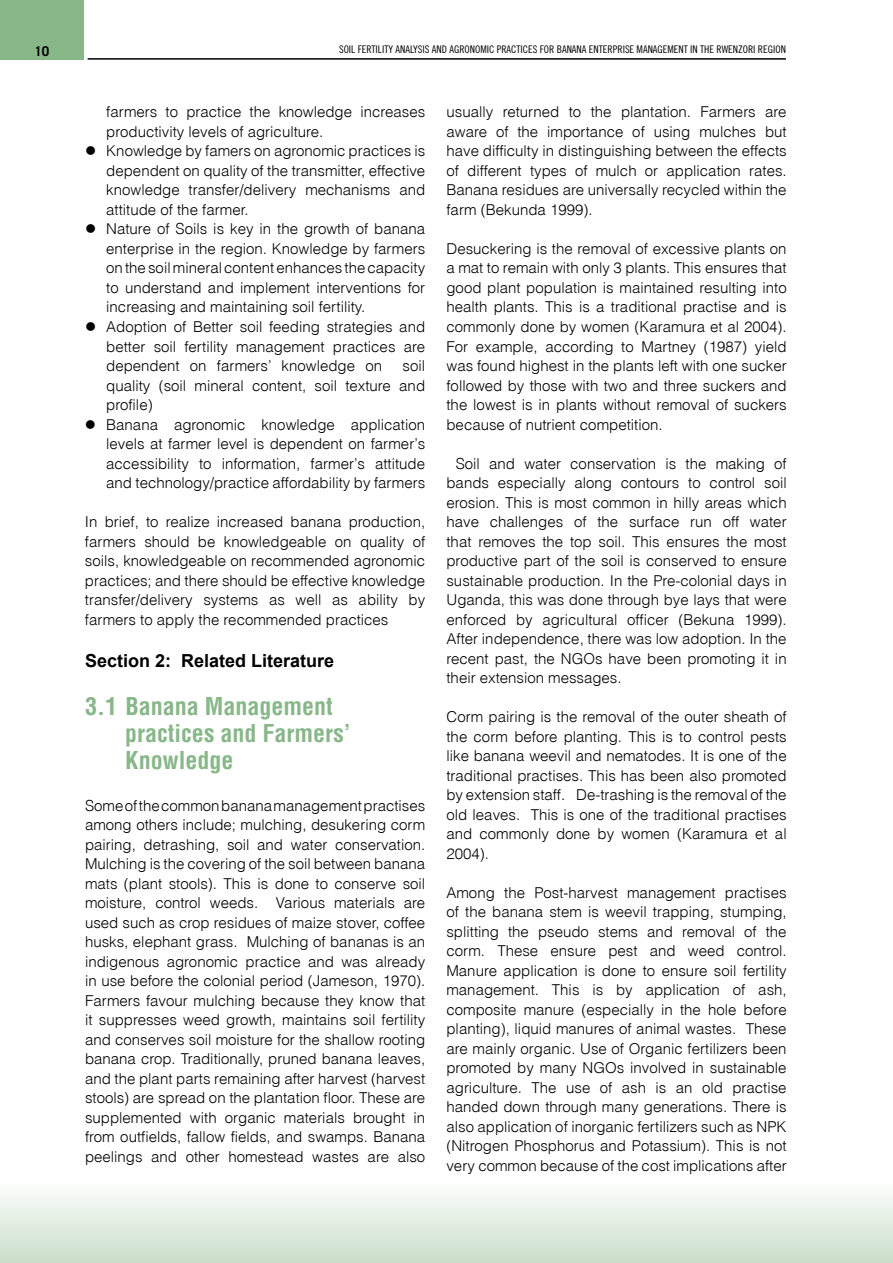
<style>
.page{position:relative;width:893px;height:1263px;background:#fff}
.page>*{position:absolute;margin:0;border:0;box-sizing:border-box;transform-origin:0 0}
.t1{font:24px/27px "Switzerland Condensed";color:#88b789}
.t2{font:700 18px "Arial";color:#000}
.t3{font:15px/19.5px "Switzerland Light Plain";color:#000;text-align:justify}
.t4{font:700 13.5px "Trade Gothic";color:#000}
.t5{font:10.5px "Trade Gothic Cond Eighteen";color:#000}
</style>
<div class="page">
<div style="left:0;top:0;width:84px;height:60px;background:#88b789"></div>
<div style="left:1px;top:1165px;width:891px;height:97px;background:linear-gradient(to bottom,#fff,#cadfcb)"></div>
<svg style="left:892px;top:1196px;width:1px;height:66px"></svg>
<hr style="left:88px;top:58px;width:698px;height:2px;background:#000">
<p class="t4" style="left:34px;top:43px;width:17px">10</p>
<p class="t5" style="left:339px;top:43px;width:448px">SOIL FERTILITY ANALYSIS AND AGRONOMIC PRACTICES FOR BANANA ENTERPRISE MANAGEMENT IN THE RWENZORI REGION</p>
<p class="t3" style="left:106px;top:102px;width:320px;text-align:left">farmers to practice the knowledge increases productivity levels of agriculture.<br>Knowledge by famers on agronomic practices is dependent on quality of the transmitter, effective knowledge transfer/delivery mechanisms and attitude of the farmer.<br>Nature of Soils is key in the growth of banana enterprise in the region. Knowledge by farmers on the soil mineral content enhances the capacity to understand and implement interventions for increasing and maintaining soil fertility.<br>Adoption of Better soil feeding strategies and better soil fertility management practices are dependent on farmers’ knowledge on</p>
<p class="t3" style="left:106px;top:355px;width:320px;text-align:left;text-indent:296px">soil quality (soil mineral content, soil texture and profile)<br>Banana agronomic knowledge application levels at farmer level is dependent on farmer’s accessibility to information, farmer’s attitude and technology/practice affordability by farmers</p>
<p class="t3" style="left:85px;top:511px;width:342px">In brief, to realize increased banana production, farmers should be knowledgeable on quality of soils, knowledgeable on recommended agronomic practices; and there should be effective knowledge transfer/delivery systems as well as ability by farmers to apply the recommended practices</p>
<p class="t2" style="left:85px;top:649px;width:251px">Section 2: Related Literature</p>
<h1 class="t1" style="left:125px;top:693px;width:227px;text-indent:-40px">3.1 Banana Management practices and Farmers’<br>Knowledge</h1>
<p class="t3" style="left:85px;top:795px;width:342px">Some of the common banana management practises among others include; mulching, desukering corm pairing, detrashing, soil and water conservation.<br>Mulching is the covering of the soil between banana mats (plant stools). This is done to conserve soil moisture, control weeds. Various materials are used such as crop residues of maize stover, coffee husks, elephant grass. Mulching of bananas is an indigenous agronomic practice and was already in use before the colonial period (Jameson, 1970).<br>Farmers favour mulching because they know that it suppresses weed growth, maintains soil fertility and conserves soil moisture for the shallow rooting banana crop. Traditionally, pruned banana leaves, and the plant parts remaining after harvest (harvest stools) are spread on the plantation floor. These are supplemented with organic materials brought in from outfields, fallow fields, and swamps. Banana peelings and other homestead wastes are also</p>
<p class="t3" style="left:446px;top:102px;width:342px">usually returned to the plantation. Farmers are aware of the importance of using mulches but have difficulty in distinguishing between the effects of different types of mulch or application rates.<br>Banana residues are universally recycled within the farm (Bekunda 1999).</p>
<p class="t3" style="left:446px;top:238px;width:342px">Desuckering is the removal of excessive plants on a mat to remain with only 3 plants. This ensures that good plant population is maintained resulting into health plants. This is a traditional practise and is commonly done by women (Karamura et al 2004).<br>For example, according to Martney (1987) yield was found highest in the plants left with one sucker followed by those with two and three suckers and the lowest is in plants without removal of suckers because of nutrient competition.</p>
<p class="t3" style="left:446px;top:453px;width:342px;text-indent:9px">Soil and water conservation is the making of bands especially along contours to control soil erosion. This is most common in hilly areas which have challenges of the surface run off water that removes the top soil. This ensures the most productive part of the soil is conserved to ensure sustainable production. In the Pre-colonial days in Uganda, this was done through bye lays that were enforced by agricultural officer (Bekuna 1999).<br>After independence, there was low adoption. In the recent past, the NGOs have been promoting it in their extension messages.</p>
<p class="t3" style="left:446px;top:706px;width:342px">Corm pairing is the removal of the outer sheath of the corm before planting. This is to control pests like banana weevil and nematodes. It is one of the traditional practises. This has been also promoted by extension staff. De-trashing is the removal of the old leaves. This is one of the traditional practises and commonly done by women (Karamura et al 2004).</p>
<p class="t3" style="left:446px;top:882px;width:342px">Among the Post-harvest management practises of the banana stem is weevil trapping, stumping, splitting the pseudo stems and removal of the corm. These ensure pest and weed control.<br>Manure application is done to ensure soil fertility management. This is by application of ash, composite manure (especially in the hole before planting), liquid manures of animal wastes. These are mainly organic. Use of Organic fertilizers been promoted by many NGOs involved in sustainable agriculture. The use of ash is an old practise handed down through many generations. There is also application of inorganic fertilizers such as NPK (Nitrogen Phosphorus and Potassium). This is not very common because of the cost implications after</p>
</div>
